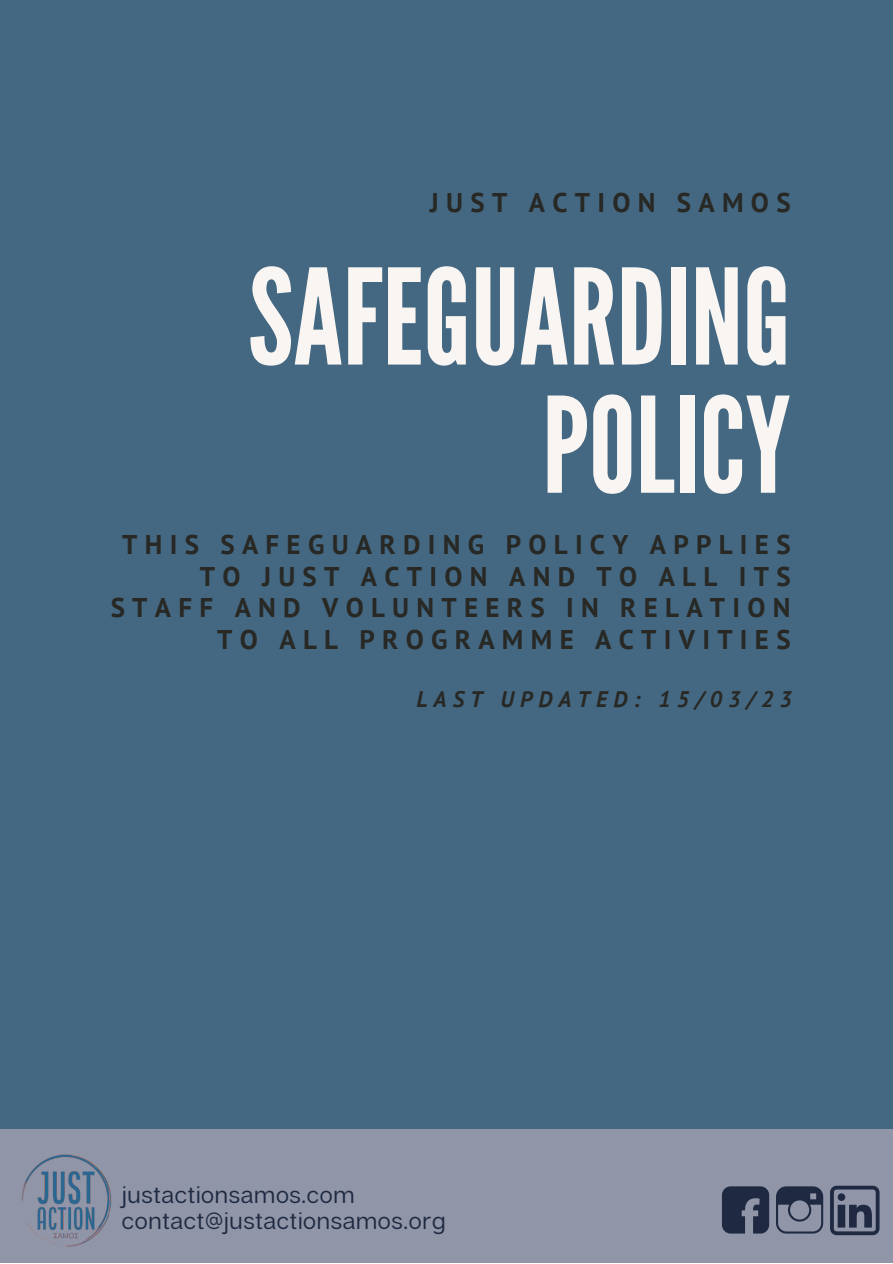
<style>
.page{position:relative;width:893px;height:1264px;background:#fff}
.page>*{position:absolute;margin:0;border:0;box-sizing:border-box;transform-origin:0 0}
.t1{font:132.3px/128.1px "League Gothic";color:#f9f5f2;text-align:right}
.t2{font:700 27px/31.5px "PT Sans";letter-spacing:.27em;color:#282825;text-align:right}
.t3{font:23.4px/25.8px "Articulat CF";letter-spacing:.03em;color:#1f2a42}
.t4{font:italic 700 22.5px "PT Sans";letter-spacing:.27em;color:#282825}
</style>
<div class="page">
<div style="left:0;top:0;width:892px;height:1262px;background:#446882"></div>
<div style="left:0;top:1128px;width:892px;height:134px;background:#9096a8"></div>
<svg style="left:722px;top:1186px;width:47px;height:47px"></svg>
<svg style="left:776px;top:1186px;width:47px;height:47px"></svg>
<svg style="left:830px;top:1185px;width:49px;height:50px"></svg>
<img style="left:21px;top:1154px;width:91px;height:93px">
<p class="t2" style="left:430px;top:186px;width:362px">JUST ACTION SAMOS</p>
<h1 class="t1" style="left:248px;top:256px;width:544px">SAFEGUARDING<br>POLICY</h1>
<p class="t2" style="left:111px;top:528px;width:681px">THIS SAFEGUARDING POLICY APPLIES<br>TO JUST ACTION AND TO ALL ITS<br>STAFF AND VOLUNTEERS IN RELATION<br>TO ALL PROGRAMME ACTIVITIES</p>
<p class="t4" style="left:416px;top:684px;width:377px">LAST UPDATED: 15/03/23</p>
<p class="t3" style="left:122px;top:1181px;width:325px">justactionsamos.com contact@justactionsamos.org</p>
</div>
